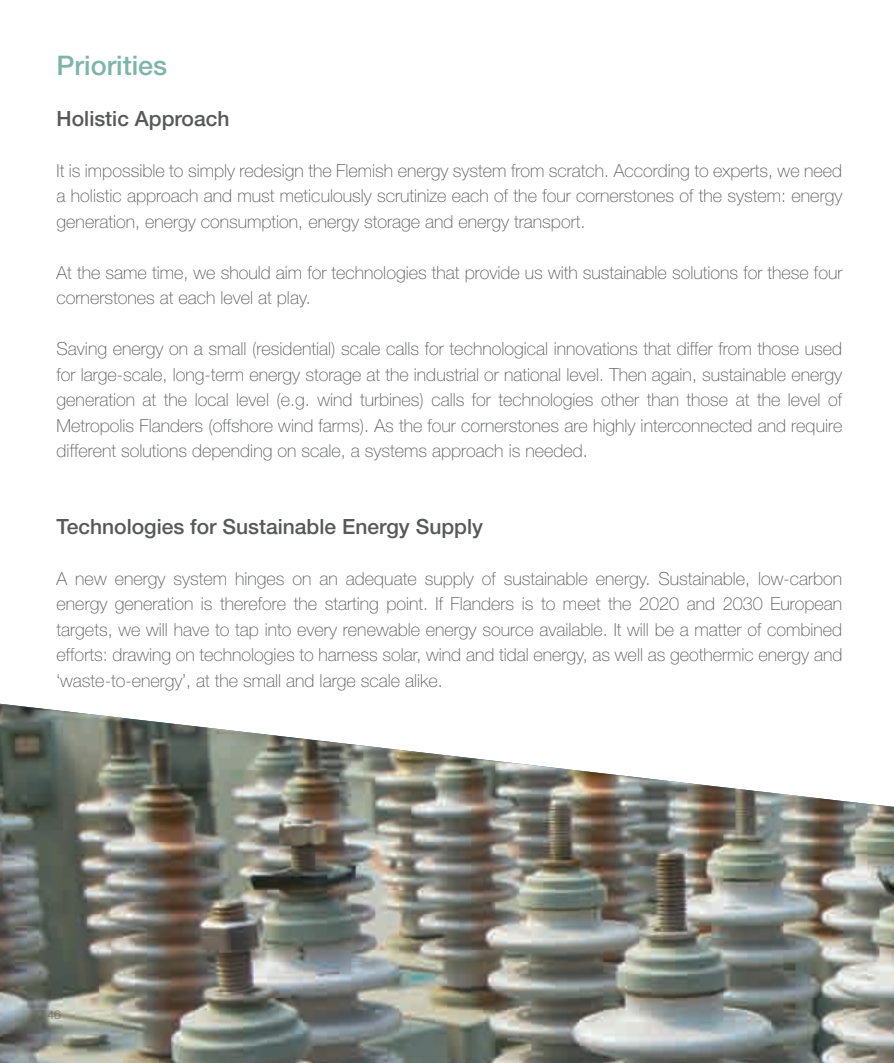
<style>
.page{position:relative;width:894px;height:1063px;background:#fff}
.page>*{position:absolute;margin:0;border:0;box-sizing:border-box;transform-origin:0 0}
.t1{font:500 27px "Helvetica Neue LT Std";color:#7db5a9}
.t2{font:500 21px "Helvetica Neue LT Std";color:#57585a}
.t3{font:100 18px/25.5px "Helvetica Neue LT Std";color:#57585a;text-align:justify}
.t4{font:100 12px "Helvetica Neue LT Std";color:#57585a}
</style>
<div class="page">
<img style="left:0;top:703px;width:893px;height:360px">
<h1 class="t1" style="left:57px;top:49px;width:112px">Priorities</h1>
<p class="t2" style="left:57px;top:106px;width:174px">Holistic Approach</p>
<p class="t3" style="left:57px;top:157px;width:786px">It is impossible to simply redesign the Flemish energy system from scratch. According to experts, we need a holistic approach and must meticulously scrutinize each of the four cornerstones of the system: energy generation, energy consumption, energy storage and energy transport.</p>
<p class="t3" style="left:57px;top:259px;width:786px">At the same time, we should aim for technologies that provide us with sustainable solutions for these four cornerstones at each level at play.</p>
<p class="t3" style="left:57px;top:336px;width:787px">Saving energy on a small (residential) scale calls for technological innovations that differ from those used for large-scale, long-term energy storage at the industrial or national level. Then again, sustainable energy generation at the local level (e.g. wind turbines) calls for technologies other than those at the level of Metropolis Flanders (offshore wind farms). As the four cornerstones are highly interconnected and require different solutions depending on scale, a systems approach is needed.</p>
<p class="t2" style="left:57px;top:514px;width:428px">Technologies for Sustainable Energy Supply</p>
<p class="t3" style="left:57px;top:565px;width:786px">A new energy system hinges on an adequate supply of sustainable energy. Sustainable, low-carbon energy generation is therefore the starting point. If Flanders is to meet the 2020 and 2030 European targets, we will have to tap into every renewable energy source available. It will be a matter of combined efforts: drawing on technologies to harness solar, wind and tidal energy, as well as geothermic energy and ‘waste-to-energy’, at the small and large scale alike.</p>
<p class="t4" style="left:48px;top:1008px;width:15px">46</p>
</div>
